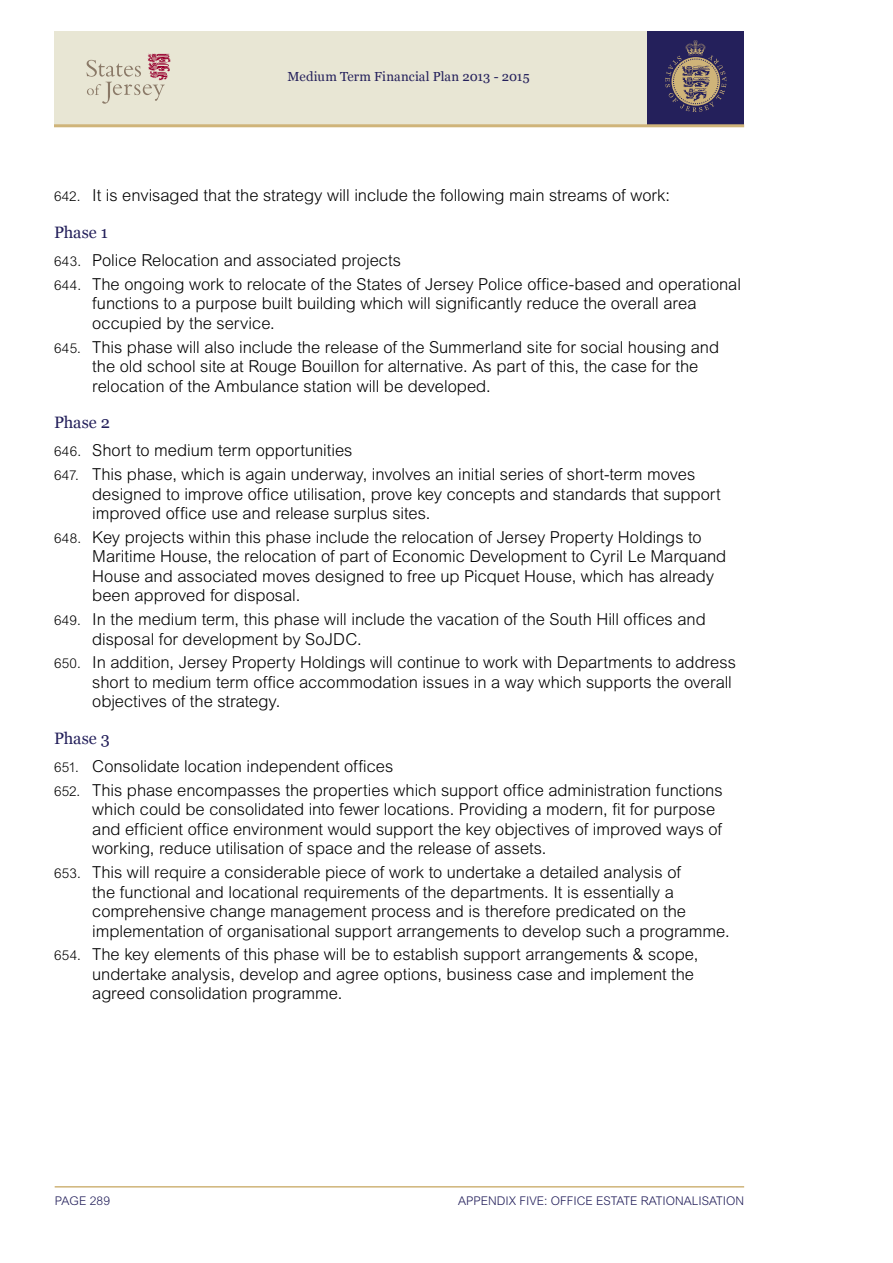
<style>
.page{position:relative;width:893px;height:1263px;background:#fff}
.page>*{position:absolute;margin:0;border:0;box-sizing:border-box;transform-origin:0 0}
.t1{font:300 16.5px/19.5px "Arial MT Std";letter-spacing:-.005em;color:#000}
.t2{font:16.5px "Georgia";color:#24205b}
.t3{font:13.05px "Georgia";letter-spacing:.01em;color:#24205b}
.t4{font:300 12px "Arial MT Std";color:#24205b}
.s1{font-size:13.5px}
</style>
<div class="page">
<hr style="left:55px;top:1186px;width:689px;height:1px;background:#cfb479">
<div style="left:647px;top:31px;width:97px;height:95px;background:#24205b"></div>
<svg style="left:665px;top:41px;width:61px;height:71px"></svg>
<div style="left:54px;top:31px;width:593px;height:93px;background:#e8e6d4"></div>
<svg style="left:86px;top:54px;width:85px;height:50px"></svg>
<hr style="left:54px;top:124px;width:690px;height:3px;background:#cfb479">
<p class="t3" style="left:288px;top:69px;width:244px">Medium Term Financial Plan 2013 - 2015</p>
<p class="t1" style="left:54px;top:186px;width:618px"><span class="s1">642.</span> It is envisaged that the strategy will include the following main streams of work:</p>
<p class="t2" style="left:54px;top:222px;width:56px">Phase 1</p>
<p class="t1" style="left:54px;top:248px;width:688px;line-height:23.7px"><span class="s1">643.</span> Police Relocation and associated projects<br><span class="s1">644.</span> The ongoing work to relocate of the States of Jersey Police office-based and operational</p>
<p class="t1" style="left:92px;top:294px;width:606px">functions to a purpose built building which will significantly reduce the overall area occupied by the service.</p>
<p class="t1" style="left:92px;top:337px;width:628px;text-indent:-38px"><span class="s1">645.</span> This phase will also include the release of the Summerland site for social housing and the old school site at Rouge Bouillon for alternative. As part of this, the case for the relocation of the Ambulance station will be developed.</p>
<p class="t2" style="left:54px;top:413px;width:58px">Phase 2</p>
<p class="t1" style="left:54px;top:439px;width:643px;line-height:23.7px"><span class="s1">646.</span> Short to medium term opportunities<br><span class="s1">647.</span> This phase, which is again underway, involves an initial series of short-term moves</p>
<p class="t1" style="left:92px;top:484px;width:630px">designed to improve office utilisation, prove key concepts and standards that support improved office use and release surplus sites.</p>
<p class="t1" style="left:92px;top:527px;width:635px;text-indent:-38px"><span class="s1">648.</span> Key projects within this phase include the relocation of Jersey Property Holdings to Maritime House, the relocation of part of Economic Development to Cyril Le Marquand House and associated moves designed to free up Picquet House, which has already been approved for disposal.</p>
<p class="t1" style="left:92px;top:609px;width:615px;text-indent:-38px"><span class="s1">649.</span> In the medium term, this phase will include the vacation of the South Hill offices and disposal for development by SoJDC.</p>
<p class="t1" style="left:92px;top:653px;width:645px;text-indent:-38px"><span class="s1">650.</span> In addition, Jersey Property Holdings will continue to work with Departments to address short to medium term office accommodation issues in a way which supports the overall objectives of the strategy.</p>
<p class="t2" style="left:54px;top:728px;width:58px">Phase 3</p>
<p class="t1" style="left:54px;top:754px;width:670px;line-height:23.7px"><span class="s1">651.</span> Consolidate location independent offices<br><span class="s1">652.</span> This phase encompasses the properties which support office administration functions</p>
<p class="t1" style="left:92px;top:800px;width:631px">which could be consolidated into fewer locations. Providing a modern, fit for purpose and efficient office environment would support the key objectives of improved ways of working, reduce utilisation of space and the release of assets.</p>
<p class="t1" style="left:92px;top:862px;width:639px;text-indent:-38px"><span class="s1">653.</span> This will require a considerable piece of work to undertake a detailed analysis of<br>the functional and locational requirements of the departments. It is essentially a comprehensive change management process and is therefore predicated on the implementation of organisational support arrangements to develop such a programme.</p>
<p class="t1" style="left:92px;top:945px;width:608px;text-indent:-38px"><span class="s1">654.</span> The key elements of this phase will be to establish support arrangements &amp; scope, undertake analysis, develop and agree options, business case and implement the agreed consolidation programme.</p>
<p class="t4" style="left:55px;top:1194px;width:57px">PAGE 289</p>
<p class="t4" style="left:458px;top:1194px;width:287px">Appendix Five: Office Estate Rationalisation</p>
</div>
